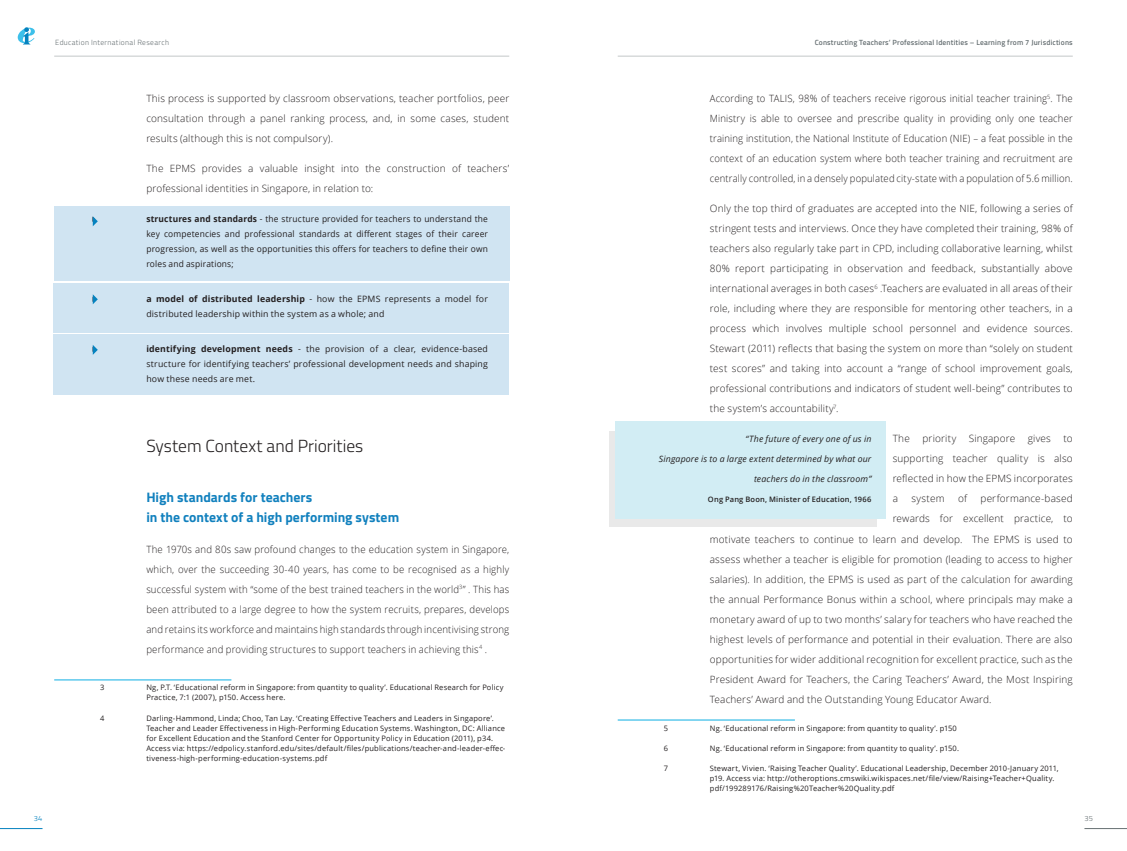
<style>
.page{position:relative;width:1127px;height:851px;background:#fff}
.page>*{position:absolute;margin:0;border:0;box-sizing:border-box;transform-origin:0 0}
.Heading_1{font:300 17.5px "Titillium";color:#231f20}
.Heading_2{font:700 13.75px/20px "Titillium";color:#1281be}
.Paragraph_Main_Text{font:300 10px/20px "Open Sans";letter-spacing:.015em;color:#231f20;text-align:justify}
.Paragraph_Main_Text-2{font:300 10px/20px "Open Sans";letter-spacing:.015em;color:#231f20;text-align:justify;scale:.96 1}
.Paragraph_Main_Text-3{font:300 10px/20px "Open Sans";letter-spacing:.015em;color:#231f20;text-align:justify;scale:.95 1}
.t1{font:8.75px/15px "Open Sans";letter-spacing:.02em;color:#231f20}
.t2{font:8.75px/15px "Open Sans";letter-spacing:.02em;color:#231f20;text-align:justify;scale:.96 1}
.Quote_Main_Text{font:italic 8.75px "Open Sans";letter-spacing:.02em;color:#231f20}
.Footnotes{font:7.5px/10px "Open Sans";letter-spacing:.025em;color:#231f20}
.t3{font:600 7.5px "Titillium";letter-spacing:.02em;color:#677073}
.Quote_Source_Main_Te{font:600 7.5px "Open Sans";letter-spacing:.025em;color:#231f20}
.t4{font:300 7.5px "Titillium";letter-spacing:.045em;color:#677073}
.t5{font:300 7.5px "Titillium";color:#0582bf}
.s1{font-weight:700}
</style>
<div class="page">
<div style="left:54px;top:206px;width:455px;height:74px;background:#d0e4f2"></div>
<div style="left:53px;top:283px;width:455px;height:49px;background:#d0e4f2"></div>
<div style="left:53px;top:334px;width:455px;height:61px;background:#d0e4f2"></div>
<div style="left:609px;top:431px;width:267px;height:95px;background:linear-gradient(to right,#e9e9e9,#e9e9e9)"></div>
<hr style="left:0;top:828px;width:43px;height:1px;background:#0582bf">
<hr style="left:1084px;top:828px;width:43px;height:1px;background:#677073">
<svg style="left:18px;top:27px;width:17px;height:17px"></svg>
<hr style="left:54px;top:56px;width:455px;height:1px;background:#677073">
<hr style="left:618px;top:56px;width:455px;height:1px;background:#677073">
<hr style="left:54px;top:679px;width:177px;height:1px;background:#3ebee9">
<hr style="left:618px;top:719px;width:177px;height:1px;background:#3ebee9">
<div style="left:615px;top:421px;width:270px;height:77px;background:#d2edf4"></div>
<div style="left:615px;top:496px;width:270px;height:22px;background:#d2edf4"></div>
<svg style="left:93px;top:216px;width:5px;height:10px"></svg>
<svg style="left:93px;top:294px;width:5px;height:10px"></svg>
<svg style="left:93px;top:345px;width:5px;height:10px"></svg>
<p class="t4" style="left:55px;top:36px;width:115px">Education International Research</p>
<p class="t3" style="left:815px;top:36px;width:259px">Constructing Teachers’ Professional Identities – Learning from 7 Jurisdictions</p>
<p class="Paragraph_Main_Text" style="left:146px;top:88px;width:364px">This process is supported by classroom observations, teacher portfolios, peer consultation through a panel ranking process, and, in some cases, student results (although this is not compulsory).</p>
<p class="Paragraph_Main_Text" style="left:146px;top:158px;width:364px">The EPMS provides a valuable insight into the construction of teachers’ professional identities in Singapore, in relation to:</p>
<p class="t2" style="left:146px;top:211px;width:357px"><span class="s1">structures and standards</span> - the structure provided for teachers to understand the key competencies and professional standards at different stages of their career progression, as well as the opportunities this offers for teachers to define their own roles and aspirations;</p>
<p class="t1" style="left:146px;top:291px;width:343px"><span class="s1">a model of distributed leadership</span> - how the EPMS represents a model for distributed leadership within the system as a whole; and</p>
<p class="t1" style="left:146px;top:341px;width:343px;text-align:justify"><span class="s1">identifying development needs</span> - the provision of a clear, evidence-based structure for identifying teachers’ professional development needs and shaping how these needs are met.</p>
<p class="Heading_1" style="left:146px;top:433px;width:219px">System Context and Priorities</p>
<p class="Heading_2" style="left:146px;top:487px;width:254px">High standards for teachers<br>in the context of a high performing system</p>
<p class="Paragraph_Main_Text-2" style="left:146px;top:538px;width:380px">The 1970s and 80s saw profound changes to the education system in Singapore, which, over the succeeding 30-40 years, has come to be recognised as a highly successful system with “some of the best trained teachers in the world<sup>3</sup>” . This has been attributed to a large degree to how the system recruits, prepares, develops and retains its workforce and maintains high standards through incentivising strong performance and providing structures to support teachers in achieving this<sup>4</sup> .</p>
<p class="Footnotes" style="left:100px;top:682px;width:6px">3</p>
<p class="Footnotes" style="left:146px;top:682px;width:359px">Ng, P.T. ‘Educational reform in Singapore: from quantity to quality’. Educational Research for Policy<br>Practice, 7:1 (2007), p150. Access here.</p>
<p class="Footnotes" style="left:100px;top:712px;width:6px">4</p>
<p class="Footnotes" style="left:146px;top:712px;width:360px">Darling-Hammond, Linda; Choo, Tan Lay. ‘Creating Effective Teachers and Leaders in Singapore’.<br>Teacher and Leader Effectiveness in High-Performing Education Systems. Washington, DC: Alliance for Excellent Education and the Stanford Center for Opportunity Policy in Education (2011), p34.<br>Access via: https://edpolicy.stanford.edu/sites/default/files/publications/teacher-and-leader-effec&shy;tiveness-high-performing-education-systems.pdf</p>
<p class="Paragraph_Main_Text-3" style="left:710px;top:88px;width:383px">According to TALIS, 98% of teachers receive rigorous initial teacher training<sup>5</sup>. The Ministry is able to oversee and prescribe quality in providing only one teacher training institution, the National Institute of Education (NIE) – a feat possible in the context of an education system where both teacher training and recruitment are centrally controlled, in a densely populated city-state with a population of 5.6 million.</p>
<p class="Paragraph_Main_Text" style="left:710px;top:198px;width:364px">Only the top third of graduates are accepted into the NIE, following a series of stringent tests and interviews. Once they have completed their training, 98% of teachers also regularly take part in CPD, including collaborative learning, whilst 80% report participating in observation and feedback, substantially above international averages in both cases<sup>6</sup> .Teachers are evaluated in all areas of their role, including where they are responsible for mentoring other teachers, in a process which involves multiple school personnel and evidence sources.<br>Stewart (2011) reflects that basing the system on more than “solely on student test scores” and taking into account a “range of school improvement goals, professional contributions and indicators of student well-being” contributes to the system’s accountability<sup>7</sup>.</p>
<p class="Paragraph_Main_Text" style="left:893px;top:428px;width:19px">The</p>
<p class="Paragraph_Main_Text" style="left:922px;top:428px;width:35px">priority</p>
<p class="Paragraph_Main_Text" style="left:969px;top:428px;width:48px">Singapore</p>
<p class="Paragraph_Main_Text" style="left:1028px;top:428px;width:25px">gives</p>
<p class="Quote_Main_Text" style="left:745px;top:433px;width:127px">“The future of every one of us in</p>
<p class="Quote_Main_Text" style="left:659px;top:453px;width:214px">Singapore is to a large extent determined by what our</p>
<p class="Quote_Main_Text" style="left:754px;top:473px;width:119px">teachers do in the classroom”</p>
<p class="Quote_Source_Main_Te" style="left:708px;top:494px;width:165px">Ong Pang Boon, Minister of Education, 1966</p>
<p class="Paragraph_Main_Text" style="left:893px;top:428px;width:182px;text-indent:171px">to supporting teacher quality is also reflected in how the EPMS incorporates a</p>
<p class="Paragraph_Main_Text" style="left:911px;top:488px;width:34px">system</p>
<p class="Paragraph_Main_Text" style="left:958px;top:488px;width:10px">of</p>
<p class="Paragraph_Main_Text" style="left:980px;top:488px;width:94px">performance-based</p>
<p class="Paragraph_Main_Text" style="left:893px;top:508px;width:182px">rewards for excellent practice, to</p>
<p class="Paragraph_Main_Text" style="left:710px;top:528px;width:364px">motivate teachers to continue to learn and develop. The EPMS is used to</p>
<p class="Paragraph_Main_Text" style="left:710px;top:548px;width:364px">assess whether a teacher is eligible for promotion (leading to access to higher</p>
<p class="Paragraph_Main_Text" style="left:710px;top:568px;width:364px">salaries). In addition, the EPMS is used as part of the calculation for awarding</p>
<p class="Paragraph_Main_Text" style="left:710px;top:588px;width:364px">the annual Performance Bonus within a school, where principals may make a</p>
<p class="Paragraph_Main_Text" style="left:710px;top:608px;width:364px">monetary award of up to two months’ salary for teachers who have reached the</p>
<p class="Paragraph_Main_Text" style="left:710px;top:628px;width:364px">highest levels of performance and potential in their evaluation. There are also</p>
<p class="Paragraph_Main_Text" style="left:710px;top:648px;width:364px">opportunities for wider additional recognition for excellent practice, such as the</p>
<p class="Paragraph_Main_Text" style="left:710px;top:668px;width:364px">President Award for Teachers, the Caring Teachers’ Award, the Most Inspiring</p>
<p class="Paragraph_Main_Text" style="left:710px;top:688px;width:283px">Teachers’ Award and the Outstanding Young Educator Award.</p>
<p class="Footnotes" style="left:664px;top:722px;width:6px">5</p>
<p class="Footnotes" style="left:710px;top:722px;width:248px">Ng. ‘Educational reform in Singapore: from quantity to quality’. p150</p>
<p class="Footnotes" style="left:664px;top:742px;width:6px">6</p>
<p class="Footnotes" style="left:710px;top:742px;width:251px">Ng. ‘Educational reform in Singapore: from quantity to quality’. p150.</p>
<p class="Footnotes" style="left:664px;top:762px;width:6px">7</p>
<p class="Footnotes" style="left:710px;top:762px;width:350px">Stewart, Vivien. ‘Raising Teacher Quality’. Educational Leadership, December 2010-January 2011, p19. Access via: http://otheroptions.cmswiki.wikispaces.net/file/view/Raising+Teacher+Quality. pdf/199289176/Raising%20Teacher%20Quality.pdf</p>
<p class="t5" style="left:34px;top:813px;width:10px">34</p>
<p class="t4" style="left:1084px;top:813px;width:10px">35</p>
</div>
